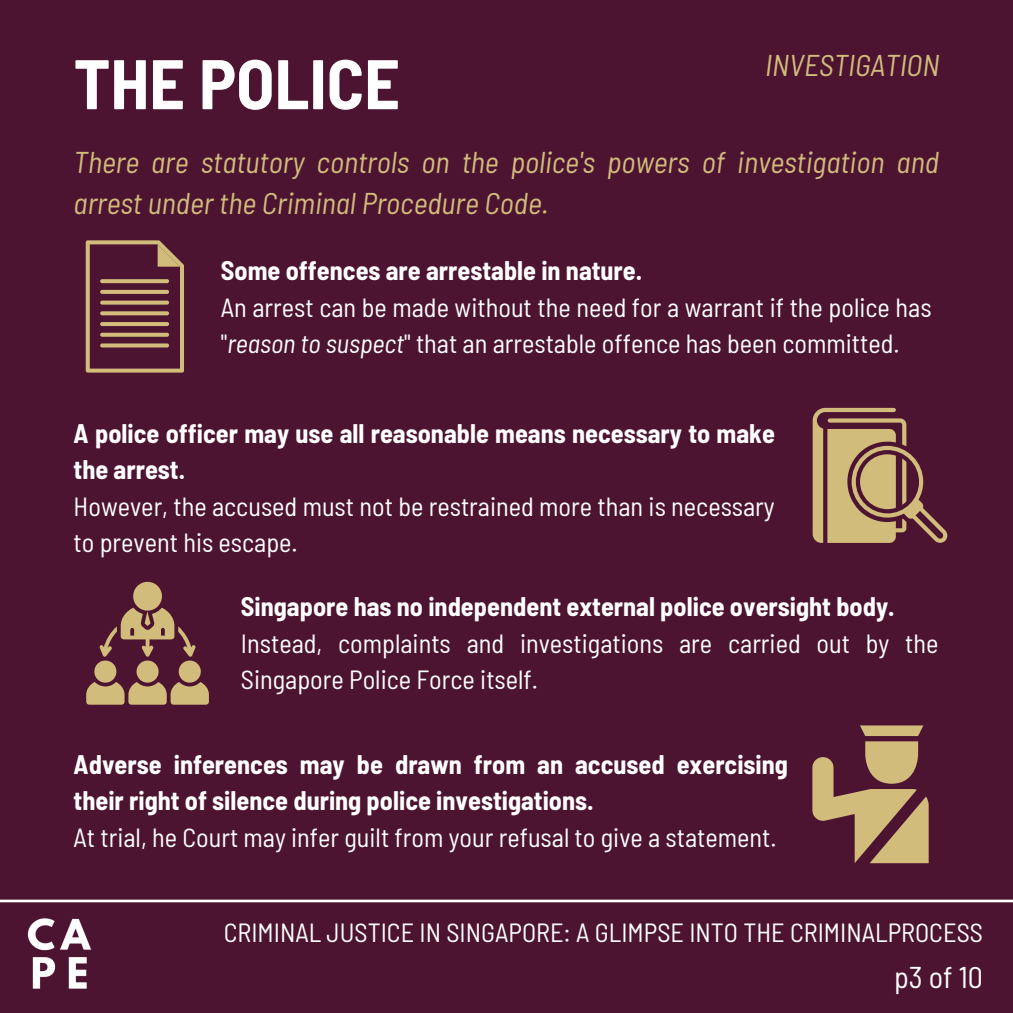
<style>
.page{position:relative;width:1013px;height:1013px;background:#fff}
.page>*{position:absolute;margin:0;border:0;box-sizing:border-box;transform-origin:0 0}
.t1{font:700 semi-condensed 70px "Barlow";color:#fff}
.t2{font:italic semi-condensed 30px/41.2px "Barlow";color:#d1bc7b}
.t3{font:semi-condensed 30px "Barlow";color:#fff}
.t4{font:semi-condensed 26.25px/36.5px "Barlow";color:#fff}
.t5{font:700 semi-condensed 26.25px/36.5px "Barlow";color:#fff}
.s1{font-style:italic}
</style>
<div class="page">
<div style="left:0;top:0;width:1012px;height:1012px;background:#4d1432"></div>
<img style="left:27px;top:918px;width:65px;height:71px">
<svg style="left:0;top:899px;width:1012px;height:3px;background:#d8cbd2"></svg>
<svg style="left:812px;top:725px;width:116px;height:138px"></svg>
<svg style="left:812px;top:408px;width:136px;height:135px"></svg>
<svg style="left:86px;top:582px;width:123px;height:122px"></svg>
<svg style="left:86px;top:240px;width:98px;height:132px"></svg>
<svg style="left:100px;top:279px;width:69px;height:4px"></svg>
<svg style="left:100px;top:290px;width:69px;height:4px"></svg>
<svg style="left:100px;top:300px;width:69px;height:4px"></svg>
<svg style="left:100px;top:311px;width:69px;height:4px"></svg>
<hr style="left:100px;top:322px;width:69px;height:4px;background:#d1bc7b;border-radius:2px">
<svg style="left:100px;top:333px;width:69px;height:4px"></svg>
<svg style="left:100px;top:343px;width:69px;height:4px"></svg>
<h1 class="t1" style="left:74px;top:39px;width:328px">THE POLICE</h1>
<p class="t2" style="left:765px;top:43px;width:176px">INVESTIGATION</p>
<p class="t2" style="left:74px;top:140px;width:866px">There are statutory controls on the police's powers of investigation and arrest under the Criminal Procedure Code.</p>
<p class="t5" style="left:221px;top:251px;width:423px">Some offences are arrestable in nature.</p>
<p class="t4" style="left:221px;top:288px;width:712px">An arrest can be made without the need for a warrant if the police has "<span class="s1">reason to suspect</span>" that an arrestable offence has been committed.</p>
<p class="t5" style="left:74px;top:414px;width:703px">A police officer may use all reasonable means necessary to make the arrest.</p>
<p class="t4" style="left:74px;top:487px;width:702px">However, the accused must not be restrained more than is necessary to prevent his escape.</p>
<p class="t5" style="left:241px;top:587px;width:655px">Singapore has no independent external police oversight body.</p>
<p class="t4" style="left:241px;top:624px;width:699px">Instead, complaints and investigations are carried out by the<br>Singapore Police Force itself.</p>
<p class="t5" style="left:74px;top:745px;width:716px">Adverse inferences may be drawn from an accused exercising their right of silence during police investigations.</p>
<p class="t4" style="left:74px;top:818px;width:704px">At trial, he Court may infer guilt from your refusal to give a statement.</p>
<p class="t4" style="left:224px;top:913px;width:760px">CRIMINAL JUSTICE IN SINGAPORE: A GLIMPSE INTO THE CRIMINALPROCESS</p>
<p class="t3" style="left:894px;top:957px;width:90px">p3 of 10</p>
</div>
